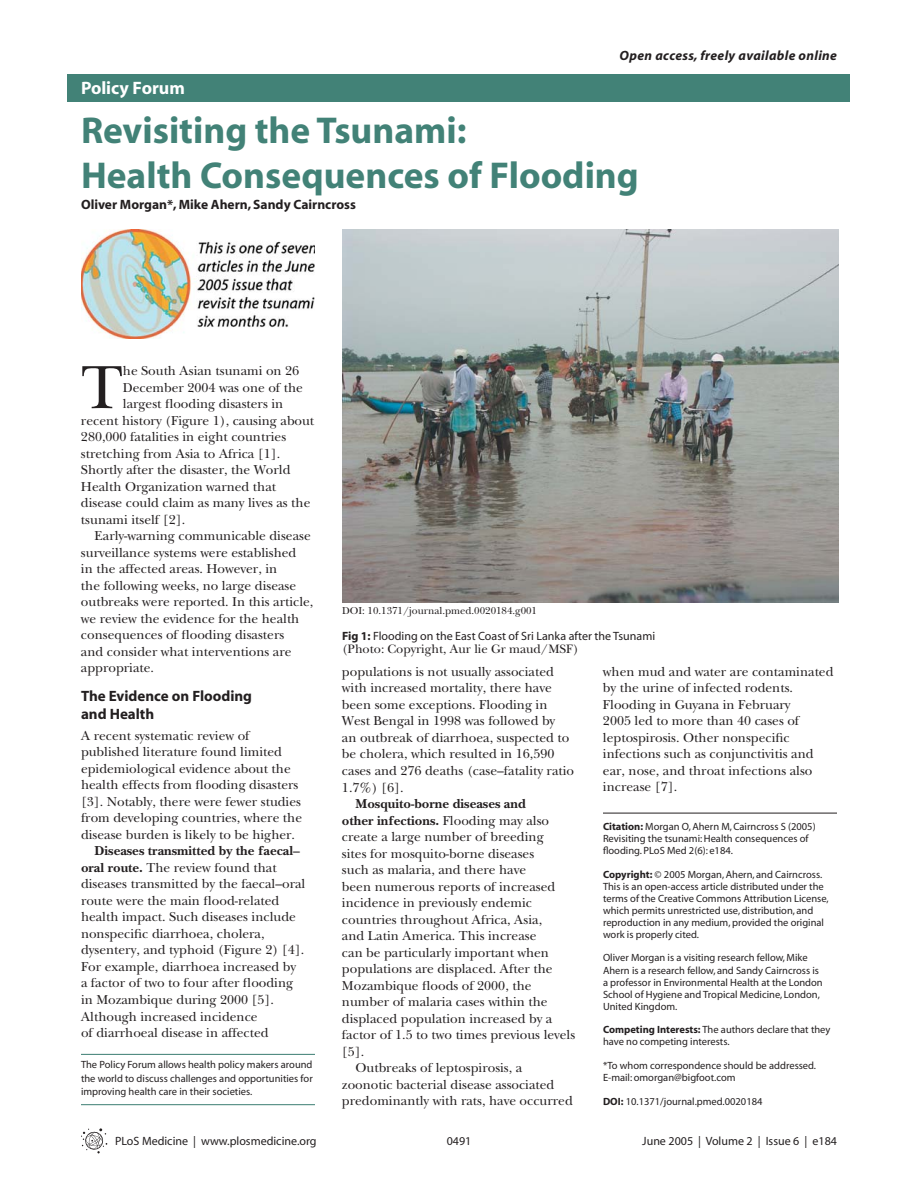
<style>
.page{position:relative;width:918px;height:1202px;background:#fff}
.page>*{position:absolute;margin:0;border:0;box-sizing:border-box;transform-origin:0 0}
.t1{font:500 63.45px "PLB Iserif";color:#231f20}
.t2{font:700 37.5px/45px "Myriad";color:#428277}
.t3{font:700 18px "Myriad";color:#fff}
.t4{font:700 15px/18px "Myriad";color:#231f20}
.t5{font:500 13.5px/16.5px "PLB Iserif";color:#231f20}
.t6{font:700 13.5px "PLB Iserif";color:#231f20}
.t7{font:700 13.5px "Myriad";color:#231f20}
.t8{font:italic 700 13.5px "Myriad";letter-spacing:.025em;color:#231f20}
.t9{font:500 12.75px "PLB Iserif";color:#231f20}
.t10{font:12px "Myriad";color:#231f20}
.t11{font:10.5px/12px "Myriad";color:#231f20}
.t12{font:500 10.5px "PLB Iserif";color:#231f20}
.s1{font-weight:700}
.s2{font-weight:500}
</style>
<div class="page">
<svg style="left:81px;top:1128px;width:26px;height:25px"></svg>
<div style="left:68px;top:74px;width:782px;height:27px;background:#428277"></div>
<hr style="left:81px;top:1054px;width:234px;height:1px;background:#428277">
<hr style="left:81px;top:1104px;width:234px;height:1px;background:#428277">
<hr style="left:603px;top:812px;width:234px;height:1px;background:#231f20">
<img style="left:342px;top:230px;width:497px;height:372px">
<img style="left:81px;top:230px;width:234px;height:109px">
<h3 class="t3" style="left:81px;top:81px;width:105px">Policy Forum</h3>
<p class="t8" style="left:620px;top:51px;width:219px">Open access, freely available online</p>
<h2 class="t2" style="left:81px;top:111px;width:559px">Revisiting the Tsunami:<br>Health Consequences of Flooding</h2>
<p class="t7" style="left:81px;top:199px;width:276px">Oliver Morgan*, Mike Ahern, Sandy Cairncross</p>
<h1 class="t1" style="left:81px;top:361px;width:43px">T</h1>
<p class="t5" style="left:123px;top:363px;width:178px">he South Asian tsunami on 26</p>
<p class="t5" style="left:123px;top:380px;width:182px">December 2004 was one of the</p>
<p class="t5" style="left:123px;top:396px;width:162px">largest flooding disasters in</p>
<p class="t5" style="left:81px;top:413px;width:235px">recent history (Figure 1), causing about</p>
<p class="t5" style="left:81px;top:429px;width:207px">280,000 fatalities in eight countries</p>
<p class="t5" style="left:81px;top:446px;width:201px">stretching from Asia to Africa [1].</p>
<p class="t5" style="left:81px;top:462px;width:211px">Shortly after the disaster, the World</p>
<p class="t5" style="left:81px;top:479px;width:197px">Health Organization warned that</p>
<p class="t5" style="left:81px;top:495px;width:231px">disease could claim as many lives as the</p>
<p class="t5" style="left:81px;top:512px;width:106px">tsunami itself [2].</p>
<p class="t5" style="left:94px;top:528px;width:218px">Early-warning communicable disease</p>
<p class="t5" style="left:81px;top:545px;width:217px">surveillance systems were established</p>
<p class="t5" style="left:81px;top:561px;width:198px">in the affected areas. However, in</p>
<p class="t5" style="left:81px;top:578px;width:217px">the following weeks, no large disease</p>
<p class="t5" style="left:81px;top:594px;width:234px">outbreaks were reported. In this article,</p>
<p class="t5" style="left:81px;top:611px;width:220px">we review the evidence for the health</p>
<p class="t5" style="left:81px;top:627px;width:205px">consequences of flooding disasters</p>
<p class="t5" style="left:81px;top:644px;width:212px">and consider what interventions are</p>
<p class="t5" style="left:81px;top:660px;width:75px">appropriate.</p>
<p class="t4" style="left:81px;top:688px;width:173px">The Evidence on Flooding and Health</p>
<p class="t5" style="left:81px;top:728px;width:223px">A recent systematic review of published literature found limited epidemiological evidence about the health effects from flooding disasters [3]. Notably, there were fewer studies from developing countries, where the disease burden is likely to be higher.</p>
<p class="t5" style="left:81px;top:843px;width:226px;text-indent:14px"><span class="s1">Diseases transmitted by the faecal– oral route.</span> The review found that diseases transmitted by the faecal–oral route were the main flood-related health impact. Such diseases include nonspecific diarrhoea, cholera, dysentery, and typhoid (Figure 2) [4].<br>For example, diarrhoea increased by a factor of two to four after flooding in Mozambique during 2000 [5].<br>Although increased incidence<br>of diarrhoeal disease in affected</p>
<p class="t11" style="left:81px;top:1058px;width:233px;line-height:13.5px;text-align:justify">The Policy Forum allows health policy makers around the world to discuss challenges and opportunities for improving health care in their societies.</p>
<p class="t12" style="left:342px;top:606px;width:197px">DOI: 10.1371/journal.pmed.0020184.g001</p>
<p class="t10" style="left:342px;top:631px;width:315px"><span class="s1">Fig 1:</span> Flooding on the East Coast of Sri Lanka after the Tsunami</p>
<p class="t9" style="left:342px;top:643px;width:238px">(Photo: Copyright, Aur lie Gr maud/MSF)</p>
<p class="t5" style="left:342px;top:664px;width:234px">populations is not usually associated with increased mortality, there have been some exceptions. Flooding in West Bengal in 1998 was followed by<br>an outbreak of diarrhoea, suspected to be cholera, which resulted in 16,590 cases and 276 deaths (case–fatality ratio 1.7%) [6].</p>
<p class="t6" style="left:355px;top:798px;width:172px">Mosquito-borne diseases and</p>
<p class="t6" style="left:342px;top:815px;width:209px">other infections. <span class="s2">Flooding may also</span></p>
<p class="t5" style="left:342px;top:829px;width:203px">create a large number of breeding</p>
<p class="t5" style="left:342px;top:845px;width:194px">sites for mosquito-borne diseases</p>
<p class="t5" style="left:342px;top:862px;width:186px">such as malaria, and there have</p>
<p class="t5" style="left:342px;top:878px;width:215px">been numerous reports of increased</p>
<p class="t5" style="left:342px;top:895px;width:192px">incidence in previously endemic</p>
<p class="t5" style="left:342px;top:911px;width:202px">countries throughout Africa, Asia,</p>
<p class="t5" style="left:342px;top:928px;width:196px">and Latin America. This increase</p>
<p class="t5" style="left:342px;top:944px;width:209px">can be particularly important when</p>
<p class="t5" style="left:342px;top:961px;width:212px">populations are displaced. After the</p>
<p class="t5" style="left:342px;top:977px;width:191px">Mozambique floods of 2000, the</p>
<p class="t5" style="left:342px;top:994px;width:207px">number of malaria cases within the</p>
<p class="t5" style="left:342px;top:1010px;width:212px">displaced population increased by a</p>
<p class="t5" style="left:342px;top:1027px;width:235px">factor of 1.5 to two times previous levels</p>
<p class="t5" style="left:342px;top:1043px;width:24px">[5].</p>
<p class="t5" style="left:355px;top:1060px;width:168px">Outbreaks of leptospirosis, a</p>
<p class="t5" style="left:342px;top:1076px;width:214px">zoonotic bacterial disease associated</p>
<p class="t5" style="left:342px;top:1093px;width:232px">predominantly with rats, have occurred</p>
<p class="t5" style="left:603px;top:664px;width:232px">when mud and water are contaminated by the urine of infected rodents.<br>Flooding in Guyana in February<br>2005 led to more than 40 cases of leptospirosis. Other nonspecific infections such as conjunctivitis and ear, nose, and throat infections also increase [7].</p>
<p class="t11" style="left:603px;top:821px;width:214px"><span class="s1">Citation:</span> Morgan O, Ahern M, Cairncross S (2005)<br>Revisiting the tsunami: Health consequences of flooding. PLoS Med 2(6): e184.</p>
<p class="t11" style="left:603px;top:869px;width:227px"><span class="s1">Copyright:</span> © 2005 Morgan, Ahern, and Cairncross.<br>This is an open-access article distributed under the terms of the Creative Commons Attribution License, which permits unrestricted use, distribution, and reproduction in any medium, provided the original work is properly cited.</p>
<p class="t11" style="left:603px;top:952px;width:221px">Oliver Morgan is a visiting research fellow, Mike Ahern is a research fellow, and Sandy Cairncross is a professor in Environmental Health at the London School of Hygiene and Tropical Medicine, London, United Kingdom.</p>
<p class="t11" style="left:603px;top:1024px;width:229px"><span class="s1">Competing Interests:</span> The authors declare that they have no competing interests.</p>
<p class="t11" style="left:603px;top:1060px;width:215px">*To whom correspondence should be addressed.<br>E-mail: omorgan@bigfoot.com</p>
<p class="t11" style="left:603px;top:1096px;width:161px"><span class="s1">DOI:</span> 10.1371/journal.pmed.0020184</p>
<p class="t10" style="left:115px;top:1136px;width:203px">PLoS Medicine | www.plosmedicine.org</p>
<p class="t10" style="left:447px;top:1136px;width:26px">0491</p>
<p class="t10" style="left:642px;top:1136px;width:196px">June 2005 | Volume 2 | Issue 6 | e184</p>
</div>
